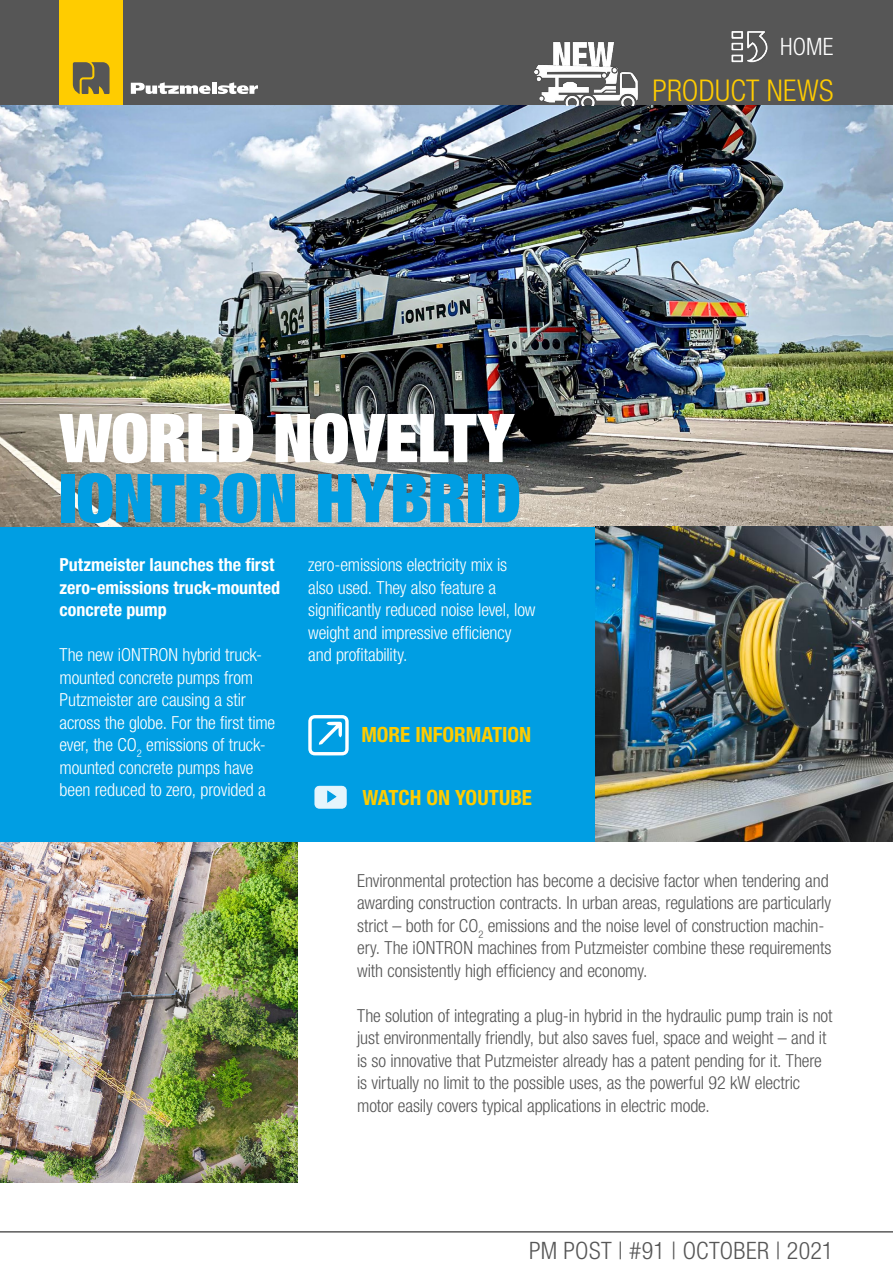
<style>
.page{position:relative;width:893px;height:1263px;background:#fff}
.page>*{position:absolute;margin:0;border:0;box-sizing:border-box;transform-origin:0 0}
.t1{font:900 condensed 67.5px "Helvetica Neue LT Pro";letter-spacing:-.01em;color:#009ee3}
.t2{font:900 condensed 67.5px "Helvetica Neue LT Pro";letter-spacing:-.01em;color:#fff}
.t3{font:300 condensed 30px "Helvetica Neue LT Pro";letter-spacing:.01em;color:#fc0}
.t4{font:300 condensed 24px "Helvetica Neue LT Pro";letter-spacing:.01em;color:#565656}
.t5{font:300 condensed 24px "Helvetica Neue LT Pro";color:#fff}
.t6{font:700 condensed 21px "Helvetica Neue LT Pro";color:#fc0}
.t7{font:300 condensed 18px/22.5px "Helvetica Neue LT Pro";letter-spacing:-.01em;color:#565656}
.t8{font:300 condensed 18px/22.5px "Helvetica Neue LT Pro";letter-spacing:-.01em;color:#fff}
.t9{font:700 condensed 18px/22.5px "Helvetica Neue LT Pro";color:#fff}
</style>
<div class="page">
<div style="left:0;top:526px;width:595px;height:316px;background:#009ee3"></div>
<div style="left:0;top:0;width:893px;height:105px;background:#565656"></div>
<svg style="left:0;top:1231px;width:893px;height:2px"></svg>
<div style="left:60px;top:0;width:63px;height:105px;background:#fc0"></div>
<svg style="left:73px;top:62px;width:37px;height:32px"></svg>
<svg style="left:131px;top:82px;width:127px;height:12px"></svg>
<svg style="left:308px;top:715px;width:41px;height:40px"></svg>
<img style="left:0;top:105px;width:893px;height:421px">
<img style="left:595px;top:526px;width:298px;height:316px">
<img style="left:0;top:842px;width:298px;height:340px">
<img style="left:731px;top:31px;width:37px;height:32px">
<img style="left:314px;top:785px;width:33px;height:24px">
<img style="left:519px;top:42px;width:130px;height:64px">
<h3 class="t5" style="left:780px;top:33px;width:55px">HOME</h3>
<h2 class="t3" style="left:653px;top:73px;width:182px">PRODUCT NEWS</h2>
<h1 class="t2" style="left:60px;top:395px;width:456px">WORLD NOVELTY</h1>
<h1 class="t1" style="left:60px;top:455px;width:463px">IONTRON HYBRID</h1>
<p class="t9" style="left:60px;top:553px;width:222px">Putzmeister launches the first zero-emissions truck-mounted concrete pump</p>
<p class="t8" style="left:60px;top:643px;width:217px">The new iONTRON hybrid truck&shy;mounted concrete pumps from<br>Putzmeister are causing a stir across the globe. For the first time ever, the CO<sub>2</sub> emissions of truck&shy;mounted concrete pumps have been reduced to zero, provided a</p>
<p class="t8" style="left:308px;top:553px;width:229px">zero-emissions electricity mix is also used. They also feature a significantly reduced noise level, low weight and impressive efficiency and profitability.</p>
<p class="t6" style="left:361px;top:722px;width:171px">MORE INFORMATION</p>
<p class="t6" style="left:362px;top:785px;width:171px">WATCH ON YOUTUBE</p>
<p class="t7" style="left:357px;top:869px;width:476px">Environmental protection has become a decisive factor when tendering and awarding construction contracts. In urban areas, regulations are particularly strict – both for CO<sub>2</sub> emissions and the noise level of construction machin&shy;ery. The iONTRON machines from Putzmeister combine these requirements with consistently high efficiency and economy.</p>
<p class="t7" style="left:357px;top:1004px;width:477px">The solution of integrating a plug-in hybrid in the hydraulic pump train is not just environmentally friendly, but also saves fuel, space and weight – and it is so innovative that Putzmeister already has a patent pending for it. There is virtually no limit to the possible uses, as the powerful 92 kW electric motor easily covers typical applications in electric mode.</p>
<h3 class="t4" style="left:529px;top:1236px;width:306px">PM POST | #91 | OCTOBER | 2021</h3>
</div>
